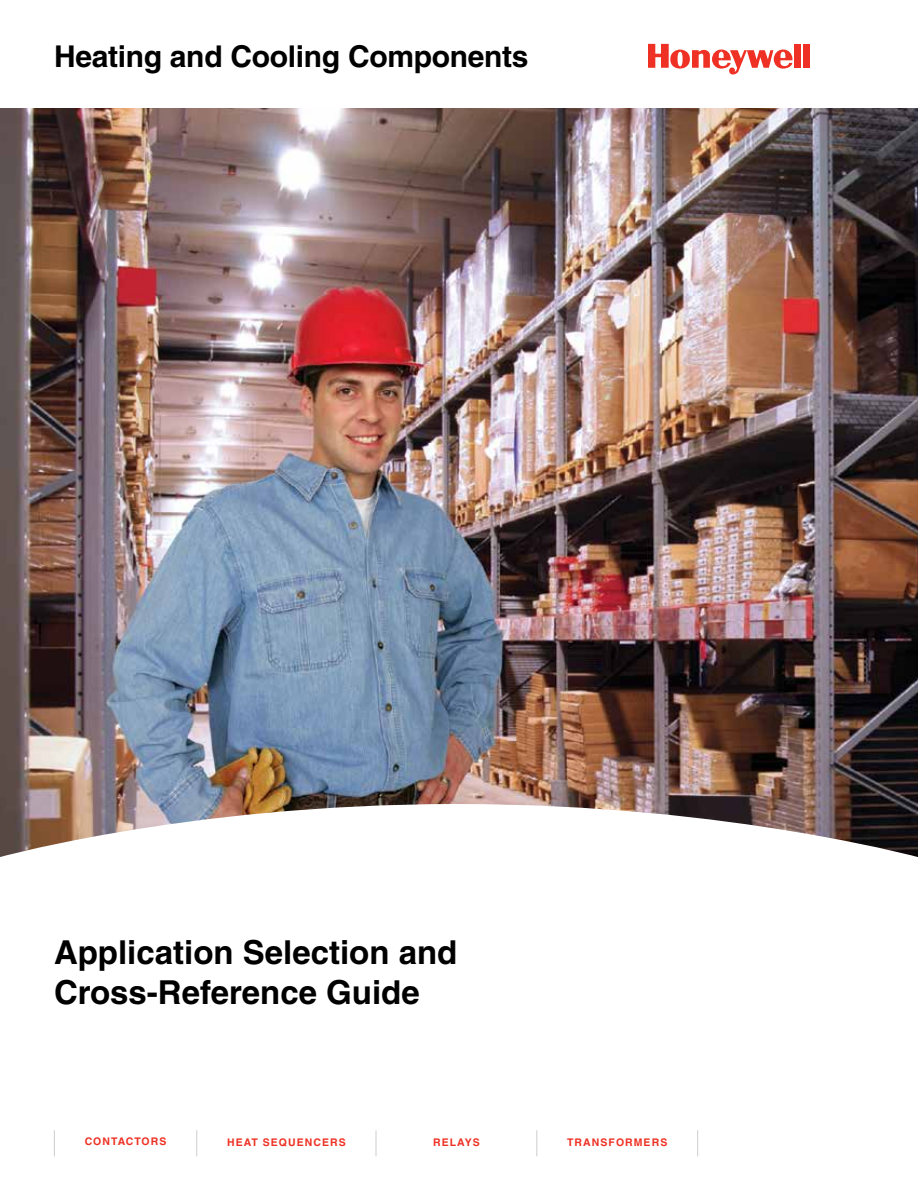
<style>
.page{position:relative;width:918px;height:1188px;background:#fff}
.page>*{position:absolute;margin:0;border:0;box-sizing:border-box;transform-origin:0 0}
.t1{font:700 33px/39.6px "Helvetica";color:#000}
.t2{font:700 30px "Helvetica";letter-spacing:-.01em;color:#000}
.t3{font:700 10.5px "Helvetica";letter-spacing:.1em;color:#ee3124}
</style>
<div class="page">
<img style="left:0;top:108px;width:918px;height:749px">
<div style="left:794px;top:44px;width:7px;height:24px;background:#ee3124"></div>
<div style="left:803px;top:44px;width:7px;height:24px;background:#ee3124"></div>
<svg style="left:648px;top:44px;width:145px;height:30px"></svg>
<svg style="left:54px;top:1130px;width:1px;height:26px"></svg>
<svg style="left:196px;top:1130px;width:1px;height:26px"></svg>
<svg style="left:376px;top:1130px;width:1px;height:26px"></svg>
<svg style="left:536px;top:1130px;width:1px;height:26px"></svg>
<svg style="left:697px;top:1130px;width:1px;height:26px"></svg>
<p class="t2" style="left:54px;top:38px;width:476px">Heating and Cooling Components</p>
<p class="t1" style="left:54px;top:932px;width:405px">Application Selection and<br>Cross-Reference Guide</p>
<p class="t3" style="left:85px;top:1135px;width:83px">CONTACTORS</p>
<p class="t3" style="left:227px;top:1136px;width:112px">Heat Sequencers</p>
<p class="t3" style="left:433px;top:1136px;width:48px">RELAYS</p>
<p class="t3" style="left:567px;top:1136px;width:102px">TRANSFORMERS</p>
</div>
